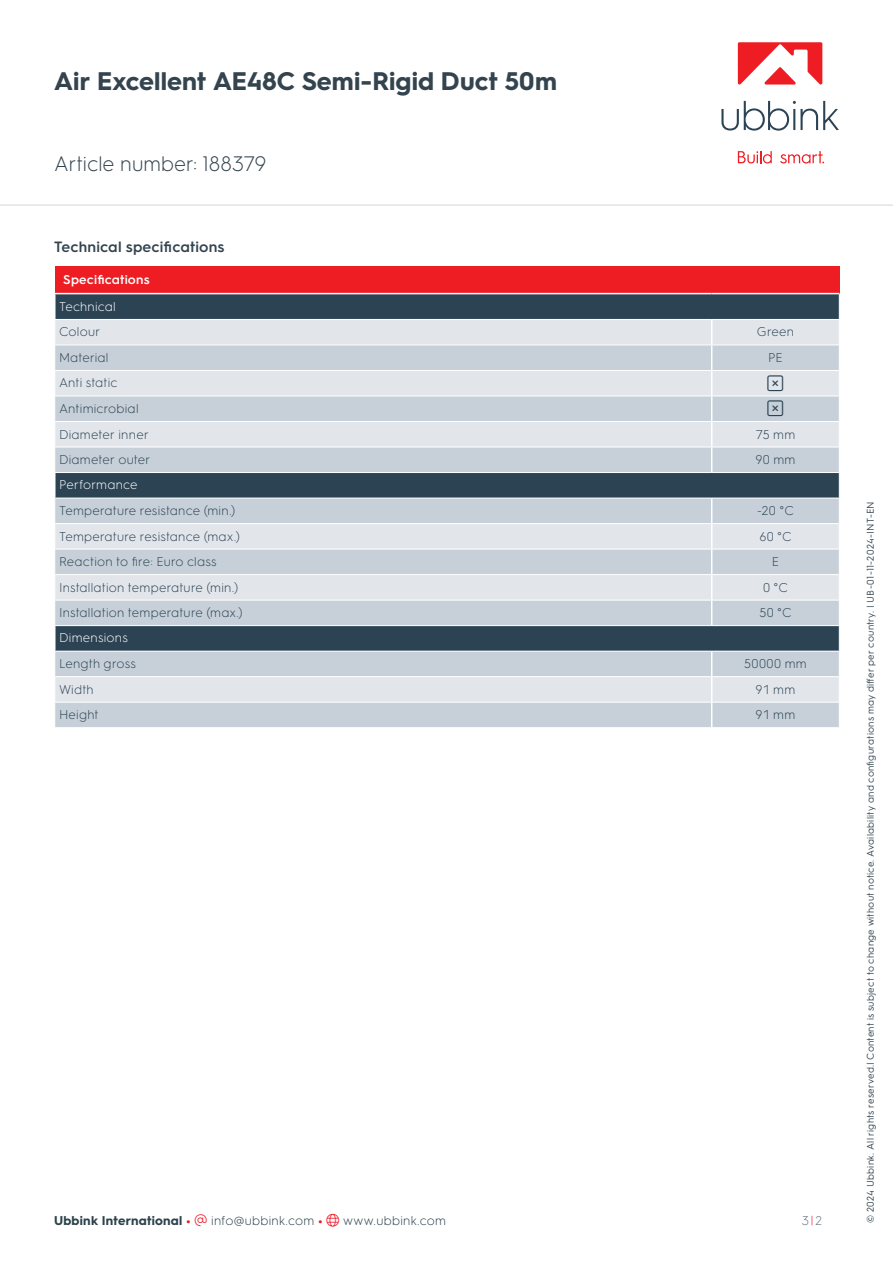
<style>
.page{position:relative;width:893px;height:1263px;background:#fff}
.page>*{position:absolute;margin:0;border:0;box-sizing:border-box;transform-origin:0 0}
.t1{font:700 25.5px "HGS3";letter-spacing:.005em;color:#33444f}
.t2{font:300 21px "HGS3";color:#33444f}
.t3{font:300 18px "Font Awesome 6 Pro";color:#2c4354}
.t4{font:600 15px "HGS3";letter-spacing:.01em;color:#33444f}
.t5{font:300 12.75px "HGS3";letter-spacing:.015em;color:#2c4354}
.t6{font:300 12.75px "HGS3";letter-spacing:.02em;color:#2c424c}
.t7{font:300 12.75px "HGS3";letter-spacing:.015em;color:#fff}
.t8{font:600 12.75px "HGS3";letter-spacing:.015em;color:#fff}
.t9{font:300 12.75px "HGS3";color:#66737c}
.t10{font:9.75px "HGS3";letter-spacing:.025em;color:#33444f}
.s1{font-weight:700}
.s2{font-weight:700;color:#e31e25}
.s3{color:#ee1f2d}
.s4{color:#e31e25}
</style>
<div class="page">
<div style="left:55px;top:266px;width:784px;height:28px;background:#ee1d23"></div>
<svg style="left:56px;top:294px;width:783px;height:25px;background:#2f4656"></svg>
<div style="left:55px;top:320px;width:784px;height:24px;background:#e2e6eb"></div>
<svg style="left:55px;top:345px;width:784px;height:382px;background:#bbc5cd"></svg>
<hr style="left:54px;top:293px;width:658px;height:1px;background:#fff">
<hr style="left:712px;top:293px;width:127px;height:1px;background:#fff">
<hr style="left:55px;top:370px;width:657px;height:1px;background:#fff">
<hr style="left:712px;top:370px;width:127px;height:1px;background:#fff">
<hr style="left:55px;top:396px;width:657px;height:1px;background:#fff">
<hr style="left:712px;top:396px;width:127px;height:1px;background:#fff">
<hr style="left:55px;top:421px;width:657px;height:1px;background:#fff">
<hr style="left:712px;top:421px;width:127px;height:1px;background:#fff">
<hr style="left:55px;top:447px;width:657px;height:1px;background:#fff">
<hr style="left:712px;top:447px;width:127px;height:1px;background:#fff">
<svg style="left:711px;top:320px;width:1px;height:152px"></svg>
<hr style="left:54px;top:472px;width:658px;height:1px;background:#fff">
<hr style="left:712px;top:472px;width:128px;height:1px;background:#fff">
<hr style="left:54px;top:473px;width:2px;height:25px;background:#fff">
<hr style="left:54px;top:498px;width:658px;height:1px;background:#fff">
<hr style="left:712px;top:498px;width:128px;height:1px;background:#fff">
<hr style="left:55px;top:523px;width:657px;height:1px;background:#fff">
<hr style="left:712px;top:523px;width:127px;height:1px;background:#fff">
<hr style="left:55px;top:549px;width:657px;height:1px;background:#fff">
<hr style="left:712px;top:549px;width:127px;height:1px;background:#fff">
<hr style="left:55px;top:574px;width:657px;height:1px;background:#fff">
<hr style="left:712px;top:574px;width:127px;height:1px;background:#fff">
<hr style="left:55px;top:600px;width:657px;height:1px;background:#fff">
<hr style="left:712px;top:600px;width:127px;height:1px;background:#fff">
<svg style="left:711px;top:498px;width:1px;height:127px"></svg>
<hr style="left:54px;top:625px;width:658px;height:1px;background:#fff">
<hr style="left:712px;top:625px;width:128px;height:1px;background:#fff">
<hr style="left:54px;top:626px;width:2px;height:25px;background:#fff">
<hr style="left:54px;top:651px;width:658px;height:1px;background:#fff">
<hr style="left:712px;top:651px;width:128px;height:1px;background:#fff">
<hr style="left:55px;top:676px;width:657px;height:1px;background:#fff">
<hr style="left:712px;top:676px;width:127px;height:1px;background:#fff">
<hr style="left:55px;top:702px;width:657px;height:1px;background:#fff">
<hr style="left:712px;top:702px;width:127px;height:1px;background:#fff">
<svg style="left:711px;top:651px;width:1px;height:76px"></svg>
<svg style="left:839px;top:294px;width:1px;height:357px"></svg>
<hr style="left:0;top:204px;width:893px;height:2px;background:#e1e4e6">
<svg style="left:721px;top:101px;width:118px;height:30px"></svg>
<svg style="left:738px;top:151px;width:34px;height:13px"></svg>
<svg style="left:780px;top:151px;width:44px;height:13px"></svg>
<svg style="left:738px;top:42px;width:84px;height:43px"></svg>
<svg style="left:768px;top:375px;width:15px;height:16px"></svg>
<svg style="left:768px;top:400px;width:15px;height:16px"></svg>
<h1 class="t1" style="left:54px;top:63px;width:504px">Air Excellent AE48C Semi-Rigid Duct 50m</h1>
<h2 class="t2" style="left:54px;top:150px;width:214px">Article number: 188379</h2>
<p class="t4" style="left:54px;top:236px;width:172px">Technical specifications</p>
<p class="t8" style="left:63px;top:270px;width:88px">Specifications</p>
<p class="t7" style="left:59px;top:297px;width:58px">Technical</p>
<p class="t5" style="left:59px;top:323px;width:43px">Colour</p>
<p class="t5" style="left:757px;top:323px;width:39px">Green</p>
<p class="t5" style="left:59px;top:349px;width:51px">Material</p>
<p class="t5" style="left:768px;top:349px;width:16px">PE</p>
<p class="t5" style="left:59px;top:374px;width:60px">Anti static</p>
<h3 class="t3" style="left:768px;top:374px;width:17px">▲❑◆</h3>
<p class="t5" style="left:59px;top:400px;width:81px">Antimicrobial</p>
<h3 class="t3" style="left:768px;top:399px;width:17px">▲❑◆</h3>
<p class="t5" style="left:59px;top:425px;width:91px">Diameter inner</p>
<p class="t5" style="left:756px;top:425px;width:41px">75 mm</p>
<p class="t5" style="left:59px;top:451px;width:93px">Diameter outer</p>
<p class="t5" style="left:755px;top:451px;width:42px">90 mm</p>
<p class="t7" style="left:59px;top:476px;width:80px">Performance</p>
<p class="t5" style="left:59px;top:502px;width:178px">Temperature resistance (min.)</p>
<p class="t5" style="left:757px;top:502px;width:38px">-20 °C</p>
<p class="t5" style="left:59px;top:527px;width:183px">Temperature resistance (max.)</p>
<p class="t5" style="left:759px;top:527px;width:34px">60 °C</p>
<p class="t5" style="left:59px;top:553px;width:159px">Reaction to fire: Euro class</p>
<p class="t5" style="left:772px;top:553px;width:9px">E</p>
<p class="t5" style="left:59px;top:578px;width:181px">Installation temperature (min.)</p>
<p class="t5" style="left:763px;top:578px;width:27px">0 °C</p>
<p class="t5" style="left:59px;top:604px;width:185px">Installation temperature (max.)</p>
<p class="t5" style="left:759px;top:604px;width:34px">50 °C</p>
<p class="t7" style="left:59px;top:629px;width:70px">Dimensions</p>
<p class="t5" style="left:59px;top:655px;width:79px">Length gross</p>
<p class="t5" style="left:744px;top:655px;width:64px">50000 mm</p>
<p class="t5" style="left:59px;top:680px;width:36px">Width</p>
<p class="t5" style="left:756px;top:680px;width:41px">91 mm</p>
<p class="t5" style="left:59px;top:706px;width:41px">Height</p>
<p class="t5" style="left:756px;top:706px;width:41px">91 mm</p>
<p class="t6" style="left:54px;top:1211px;width:394px"><span class="s1">Ubbink International</span> <span class="s2">•</span> <span class="s3">▼</span> info@ubbink.com <span class="s2">•</span> <span class="s3">●□</span> www.ubbink.com</p>
<p class="t9" style="left:802px;top:1211px;width:21px">3<span class="s4">|</span>2</p>
<p class="t10" style="left:864px;top:1222px;width:723px;rotate:-90deg">© 2024 Ubbink. All rights reserved.| Content is subject to change without notice. Availability and configurations may differ per country. | UB-01-11-2024-INT-EN</p>
</div>
